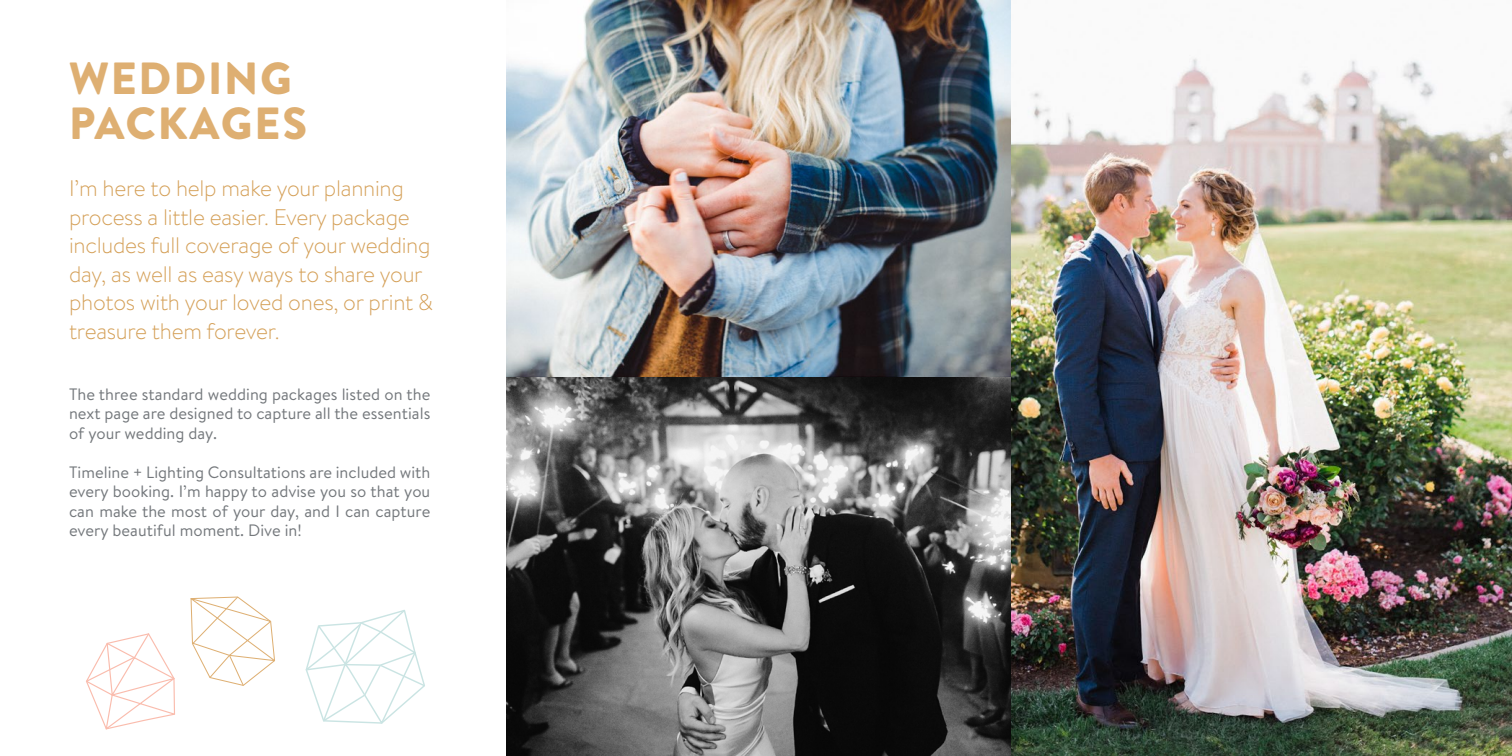
<style>
.page{position:relative;width:1512px;height:756px;background:#fff}
.page>*{position:absolute;margin:0;border:0;box-sizing:border-box;transform-origin:0 0}
.t1{font:900 45px/45px "Brandon Text";letter-spacing:.04em;color:#deaf72}
.t2{font:300 22.5px/28.5px "Brandon Text";letter-spacing:-.01em;color:#d49f56}
.t3{font:16.5px/19.5px "Brandon Text";color:#74787c;text-align:justify}
</style>
<div class="page">
<img style="left:506px;top:1px;width:1006px;height:755px">
<svg style="left:86px;top:633px;width:89px;height:97px"></svg>
<svg style="left:305px;top:610px;width:120px;height:114px"></svg>
<svg style="left:190px;top:596px;width:85px;height:90px"></svg>
<h1 class="t1" style="left:69px;top:55px;width:240px">WEDDING<br>PACKAGES</h1>
<h2 class="t2" style="left:69px;top:174px;width:365px">I’m here to help make your planning process a little easier. Every package includes full coverage of your wedding day, as well as easy ways to share your photos with your loved ones, or print &amp; treasure them forever.</h2>
<p class="t3" style="left:69px;top:384px;width:363px">The three standard wedding packages listed on the next page are designed to capture all the essentials of your wedding day.</p>
<p class="t3" style="left:69px;top:462px;width:363px">Timeline + Lighting Consultations are included with every booking. I’m happy to advise you so that you can make the most of your day, and I can capture every beautiful moment. Dive in!</p>
</div>
